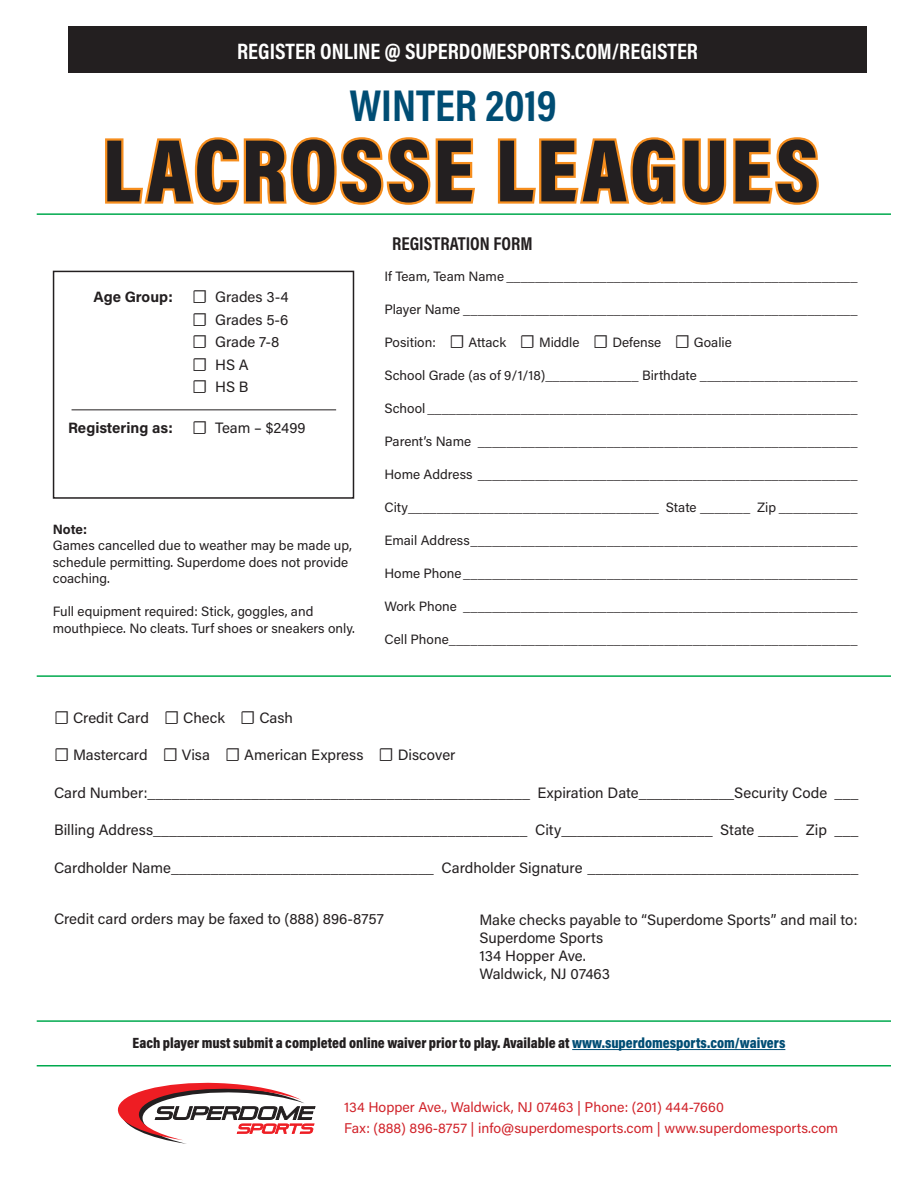
<style>
.page{position:relative;width:918px;height:1188px;background:#fff}
.page>*{position:absolute;margin:0;border:0;box-sizing:border-box;transform-origin:0 0}
.t1{font:900 90px "Acumin Pro Cond";letter-spacing:.03em;color:#231f20}
.t2{font:700 45px "Acumin Pro Cond";color:#004d74}
.t3{font:700 22.5px "Acumin Pro Cond";color:#fff}
.t4{font:700 18.75px "Acumin Pro Cond";color:#231f20}
.text_line{font:15px/18px "Acumin Pro";color:#231f20}
.t5{font:900 15px "Acumin Pro Cond";color:#231f20}
.text_line-2{font:700 15px "Acumin Pro";color:#231f20}
.main_text{font:14.1px/21px "Acumin Pro";color:#d1232a}
.text_line-3{font:13.5px "Acumin Pro";color:#231f20}
.box_text{font:13.5px/16.5px "Acumin Pro";color:#231f20}
.s1{font-weight:700}
.s2{font-size:15px}
.s3{color:#004d74}
</style>
<div class="page">
<svg style="left:117px;top:1082px;width:199px;height:62px"></svg>
<div style="left:53px;top:271px;width:301px;height:228px;border:2px solid #231f20"></div>
<hr style="left:572px;top:1049px;width:213px;height:1px;background:#004d74">
<hr style="left:37px;top:675px;width:854px;height:2px;background:#00a94e">
<hr style="left:37px;top:1020px;width:854px;height:2px;background:#00a94e">
<hr style="left:37px;top:1065px;width:854px;height:1px;background:#00a94e">
<hr style="left:72px;top:409px;width:264px;height:1px;background:#231f20">
<hr style="left:37px;top:213px;width:854px;height:2px;background:#00a94e">
<div style="left:68px;top:26px;width:799px;height:46px;background:#231f20"></div>
<svg style="left:105px;top:137px;width:370px;height:68px"></svg>
<svg style="left:497px;top:137px;width:322px;height:68px"></svg>
<p class="t3" style="left:237px;top:36px;width:462px">REGISTER ONLINE @ SUPERDOMESPORTS.COM/REGISTER</p>
<p class="t2" style="left:350px;top:76px;width:209px">WINTER 2019</p>
<p class="t1" style="left:103px;top:112px;width:718px">LACROSSE LEAGUES</p>
<p class="text_line-2" style="left:93px;top:286px;width:81px">Age Group:</p>
<p class="text_line-2" style="left:68px;top:418px;width:106px">Registering as:</p>
<p class="text_line" style="left:192px;top:285px;width:98px;line-height:22.5px">☐ Grades 3-4 ☐ Grades 5-6</p>
<p class="text_line" style="left:192px;top:332px;width:89px">☐ Grade 7-8</p>
<p class="text_line" style="left:192px;top:355px;width:58px">☐ HS A</p>
<p class="text_line" style="left:192px;top:377px;width:58px">☐ HS B</p>
<p class="text_line" style="left:192px;top:419px;width:115px">☐ Team – $2499</p>
<p class="box_text" style="left:53px;top:520px;width:301px"><span class="s1">Note:<br></span>Games cancelled due to weather may be made up, schedule permitting. Superdome does not provide coaching.</p>
<p class="box_text" style="left:53px;top:603px;width:304px">Full equipment required: Stick, goggles, and mouthpiece. No cleats. Turf shoes or sneakers only.</p>
<p class="t4" style="left:392px;top:231px;width:142px">REGISTRATION FORM</p>
<p class="text_line-3" style="left:384px;top:267px;width:475px">If Team, Team Name _________________________________________________</p>
<p class="text_line-3" style="left:384px;top:300px;width:475px">Player Name _______________________________________________________</p>
<p class="text_line-3" style="left:384px;top:333px;width:349px">Position: <span class="s2">☐</span> Attack <span class="s2">☐</span> Middle <span class="s2">☐</span> Defense <span class="s2">☐</span> Goalie</p>
<p class="text_line-3" style="left:384px;top:366px;width:475px">School Grade (as of 9/1/18)_____________ Birthdate ______________________</p>
<p class="text_line-3" style="left:384px;top:399px;width:475px">School ____________________________________________________________</p>
<p class="text_line-3" style="left:384px;top:432px;width:475px">Parent’s Name _____________________________________________________</p>
<p class="text_line-3" style="left:384px;top:465px;width:475px">Home Address _____________________________________________________</p>
<p class="text_line-3" style="left:384px;top:498px;width:475px">City___________________________________ State _______ Zip ___________</p>
<p class="text_line-3" style="left:384px;top:531px;width:475px">Email Address______________________________________________________</p>
<p class="text_line-3" style="left:384px;top:564px;width:475px">Home Phone_______________________________________________________</p>
<p class="text_line-3" style="left:384px;top:597px;width:475px">Work Phone _______________________________________________________</p>
<p class="text_line-3" style="left:384px;top:630px;width:475px">Cell Phone_________________________________________________________</p>
<p class="text_line" style="left:54px;top:708px;width:240px">☐ Credit Card ☐ Check ☐ Cash</p>
<p class="text_line" style="left:54px;top:745px;width:403px">☐ Mastercard ☐ Visa ☐ American Express ☐ Discover</p>
<p class="text_line" style="left:54px;top:783px;width:806px">Card Number:________________________________________________ Expiration Date____________Security Code ___</p>
<p class="text_line" style="left:54px;top:820px;width:806px">Billing Address_______________________________________________ City___________________ State _____ Zip ___</p>
<p class="text_line" style="left:54px;top:858px;width:806px">Cardholder Name_________________________________ Cardholder Signature __________________________________</p>
<p class="text_line" style="left:54px;top:909px;width:332px">Credit card orders may be faxed to (888) 896-8757</p>
<p class="text_line" style="left:480px;top:910px;width:379px">Make checks payable to “Superdome Sports” and mail to:<br>Superdome Sports<br>134 Hopper Ave.<br>Waldwick, NJ 07463</p>
<p class="t5" style="left:133px;top:1033px;width:654px">Each player must submit a completed online waiver prior to play. Available at <span class="s3">www.superdomesports.com/waivers</span></p>
<p class="main_text" style="left:344px;top:1096px;width:495px">134 Hopper Ave., Waldwick, NJ 07463 | Phone: (201) 444-7660<br>Fax: (888) 896-8757 | info@superdomesports.com | www.superdomesports.com</p>
</div>
